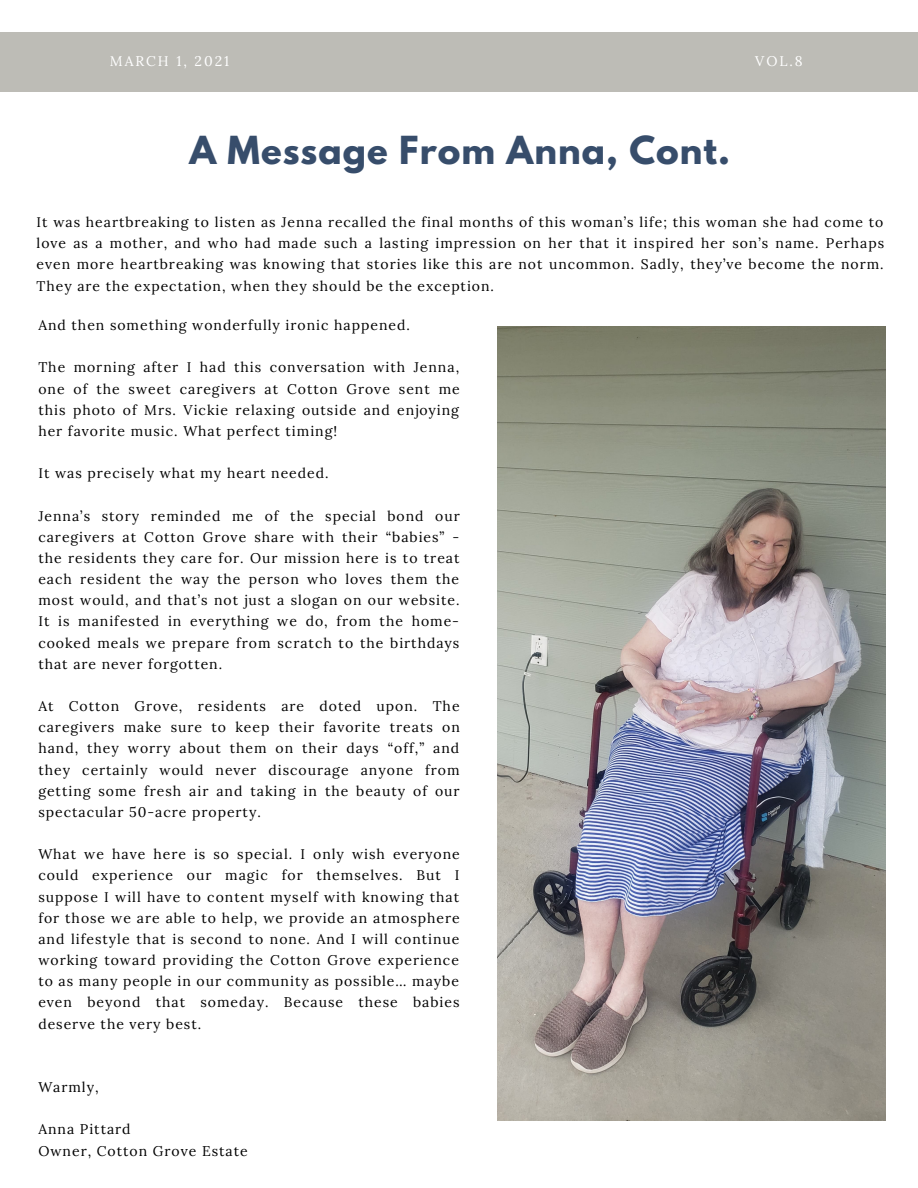
<style>
.page{position:relative;width:918px;height:1188px;background:#fff}
.page>*{position:absolute;margin:0;border:0;box-sizing:border-box;transform-origin:0 0}
.t1{font:700 34.2px "League Spartan";letter-spacing:.03em;color:#374d6b}
.t2{font:13.95px/21.1px "Lora";letter-spacing:.07em;color:#000;text-align:justify}
.t3{font:13.95px "Lora";letter-spacing:.14em;color:#fff}
</style>
<div class="page">
<div style="left:0;top:32px;width:918px;height:60px;background:#bdbcb6"></div>
<img style="left:497px;top:327px;width:388px;height:794px">
<p class="t3" style="left:110px;top:52px;width:121px">MARCH 1, 2021</p>
<p class="t3" style="left:755px;top:52px;width:49px">VOL.8</p>
<p class="t1" style="left:189px;top:133px;width:542px">A Message From Anna, Cont.</p>
<p class="t2" style="left:37px;top:211px;width:849px">It was heartbreaking to listen as Jenna recalled the final months of this woman’s life; this woman she had come to love as a mother, and who had made such a lasting impression on her that it inspired her son’s name. Perhaps even more heartbreaking was knowing that stories like this are not uncommon. Sadly, they’ve become the norm.<br>They are the expectation, when they should be the exception.</p>
<p class="t2" style="left:38px;top:314px;width:373px">And then something wonderfully ironic happened.</p>
<p class="t2" style="left:38px;top:357px;width:423px">The morning after I had this conversation with Jenna, one of the sweet caregivers at Cotton Grove sent me this photo of Mrs. Vickie relaxing outside and enjoying her favorite music. What perfect timing!</p>
<p class="t2" style="left:38px;top:462px;width:292px">It was precisely what my heart needed.</p>
<p class="t2" style="left:38px;top:505px;width:423px">Jenna’s story reminded me of the special bond our caregivers at Cotton Grove share with their “babies” - the residents they care for. Our mission here is to treat each resident the way the person who loves them the most would, and that’s not just a slogan on our website.<br>It is manifested in everything we do, from the home&shy;cooked meals we prepare from scratch to the birthdays that are never forgotten.</p>
<p class="t2" style="left:38px;top:695px;width:423px">At Cotton Grove, residents are doted upon. The caregivers make sure to keep their favorite treats on hand, they worry about them on their days “off,” and they certainly would never discourage anyone from getting some fresh air and taking in the beauty of our spectacular 50-acre property.</p>
<p class="t2" style="left:38px;top:843px;width:423px">What we have here is so special. I only wish everyone could experience our magic for themselves. But I suppose I will have to content myself with knowing that for those we are able to help, we provide an atmosphere and lifestyle that is second to none. And I will continue working toward providing the Cotton Grove experience to as many people in our community as possible… maybe even beyond that someday. Because these babies deserve the very best.</p>
<p class="t2" style="left:38px;top:1076px;width:62px">Warmly,</p>
<p class="t2" style="left:38px;top:1119px;width:94px">Anna Pittard</p>
<p class="t2" style="left:38px;top:1140px;width:211px">Owner, Cotton Grove Estate</p>
</div>
